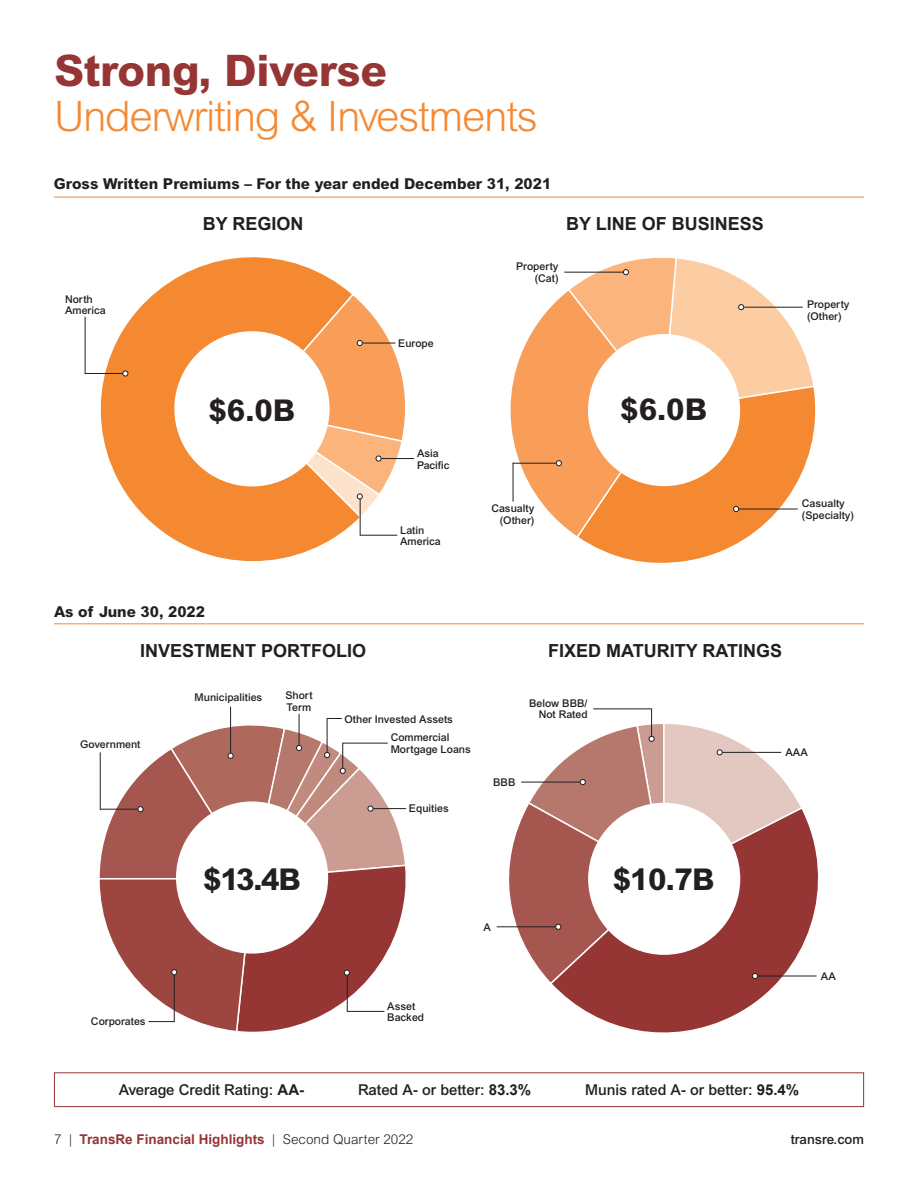
<style>
.page{position:relative;width:918px;height:1188px;background:#fff}
.page>*{position:absolute;margin:0;border:0;box-sizing:border-box;transform-origin:0 0}
.Page_Head{font:800 43.5px "Arial MT Std";letter-spacing:-.01em;color:#953634}
.Page_Head-2{font:300 42px "Arial MT Std";letter-spacing:-.03em;color:#f58932}
.subhead_caps_blue{font:800 30px "Arial MT Std";letter-spacing:-.02em;color:#231f20}
.subhead_caps_blue-2{font:700 18px "Arial";color:#231f20}
.text{font:500 15px "Arial MT Std";color:#231f20}
.text-2{font:800 15px "Arial MT Std";color:#231f20}
.t1{font:700 13.5px "Arial";color:#953634}
.t2{font:500 13.5px "Arial MT Std";color:#231f20}
.chart_callout{font:500 10.65px/11.4px "Arial MT Std";color:#231f20}
.s1{font-family:"Arial";font-weight:700}
.s2{font-family:"Arial MT Std";font-weight:300;color:#231f20}
</style>
<div class="page">
<svg style="left:554px;top:814px;width:264px;height:219px"></svg>
<div style="left:54px;top:1072px;width:810px;height:35px;border:1px solid #953634"></div>
<hr style="left:758px;top:976px;width:59px;height:1px;background:#231f20">
<svg style="left:496px;top:709px;width:308px;height:277px"></svg>
<hr style="left:54px;top:623px;width:810px;height:1px;background:#f58932">
<hr style="left:230px;top:707px;width:1px;height:46px;background:#231f20">
<hr style="left:299px;top:714px;width:1px;height:31px;background:#231f20">
<svg style="left:99px;top:718px;width:308px;height:314px"></svg>
<hr style="left:343px;top:743px;width:45px;height:1px;background:#231f20">
<svg style="left:578px;top:537px;width:170px;height:26px"></svg>
<svg style="left:84px;top:257px;width:279px;height:304px"></svg>
<hr style="left:54px;top:197px;width:810px;height:1px;background:#f58932">
<div style="left:174px;top:331px;width:156px;height:155px;background:#fff;border-radius:50%"></div>
<hr style="left:360px;top:535px;width:37px;height:1px;background:#231f20">
<hr style="left:360px;top:496px;width:1px;height:39px;background:#231f20">
<hr style="left:85px;top:373px;width:39px;height:1px;background:#231f20">
<hr style="left:85px;top:317px;width:1px;height:57px;background:#231f20">
<svg style="left:122px;top:371px;width:6px;height:5px"></svg>
<svg style="left:251px;top:292px;width:155px;height:227px"></svg>
<hr style="left:381px;top:458px;width:33px;height:1px;background:#231f20">
<svg style="left:510px;top:258px;width:306px;height:279px"></svg>
<hr style="left:513px;top:463px;width:43px;height:1px;background:#231f20">
<hr style="left:513px;top:463px;width:1px;height:39px;background:#231f20">
<p class="Page_Head" style="left:54px;top:44px;width:335px">Strong, Diverse</p>
<p class="Page_Head-2" style="left:54px;top:92px;width:485px">Underwriting &amp; Investments</p>
<p class="text-2" style="left:54px;top:175px;width:499px">Gross Written Premiums – For the year ended December 31, 2021</p>
<p class="subhead_caps_blue-2" style="left:203px;top:211px;width:102px">BY REGION</p>
<p class="subhead_caps_blue-2" style="left:566px;top:211px;width:199px">BY LINE OF BUSINESS</p>
<p class="chart_callout" style="left:65px;top:293px;width:42px">North<br>America</p>
<p class="chart_callout" style="left:398px;top:337px;width:37px">Europe</p>
<p class="chart_callout" style="left:516px;top:261px;width:44px;text-align:right">Property (Cat)</p>
<p class="subhead_caps_blue" style="left:209px;top:392px;width:88px">$6.0B</p>
<p class="chart_callout" style="left:417px;top:448px;width:34px">Asia<br>Pacific</p>
<p class="chart_callout" style="left:400px;top:524px;width:42px">Latin<br>America</p>
<p class="chart_callout" style="left:491px;top:503px;width:44px;text-align:right">Casualty (Other)</p>
<p class="subhead_caps_blue" style="left:620px;top:391px;width:88px">$6.0B</p>
<p class="chart_callout" style="left:807px;top:299px;width:44px">Property (Other)</p>
<p class="chart_callout" style="left:802px;top:498px;width:54px">Casualty (Specialty)</p>
<p class="text-2" style="left:54px;top:602px;width:153px">As of June 30, 2022</p>
<p class="subhead_caps_blue-2" style="left:140px;top:639px;width:228px">INVESTMENT PORTFOLIO</p>
<p class="subhead_caps_blue-2" style="left:548px;top:639px;width:236px">FIXED MATURITY RATINGS</p>
<p class="chart_callout" style="left:80px;top:739px;width:62px">Government</p>
<p class="chart_callout" style="left:91px;top:1016px;width:56px">Corporates</p>
<p class="chart_callout" style="left:195px;top:692px;width:69px">Municipalities</p>
<p class="chart_callout" style="left:285px;top:690px;width:29px">Short<br>Term</p>
<p class="subhead_caps_blue" style="left:203px;top:861px;width:99px">$13.4B</p>
<p class="chart_callout" style="left:345px;top:713px;width:110px">Other Invested Assets</p>
<p class="chart_callout" style="left:391px;top:732px;width:82px">Commercial<br>Mortgage Loans</p>
<p class="chart_callout" style="left:409px;top:803px;width:41px">Equities</p>
<p class="chart_callout" style="left:529px;top:697px;width:60px;text-align:right">Below BBB/<br>Not Rated</p>
<p class="chart_callout" style="left:493px;top:776px;width:24px">BBB</p>
<p class="chart_callout" style="left:484px;top:921px;width:9px">A</p>
<p class="subhead_caps_blue" style="left:613px;top:861px;width:103px">$10.7B</p>
<p class="chart_callout" style="left:387px;top:1000px;width:38px">Asset<br>Backed</p>
<p class="chart_callout" style="left:786px;top:747px;width:24px">AAA</p>
<p class="chart_callout" style="left:821px;top:970px;width:16px">AA</p>
<p class="text" style="left:119px;top:1081px;width:187px">Average Credit Rating: <span class="s1">AA-</span></p>
<p class="text" style="left:358px;top:1081px;width:175px">Rated A- or better: <span class="s1">83.3%</span></p>
<p class="text" style="left:585px;top:1081px;width:216px">Munis rated A- or better: <span class="s1">95.4%</span></p>
<p class="t1" style="left:54px;top:1130px;width:361px"><span class="s2">7 |</span> TransRe Financial Highlights <span class="s2">| Second Quarter 2022</span></p>
<p class="t2" style="left:791px;top:1131px;width:75px">transre.com</p>
</div>
